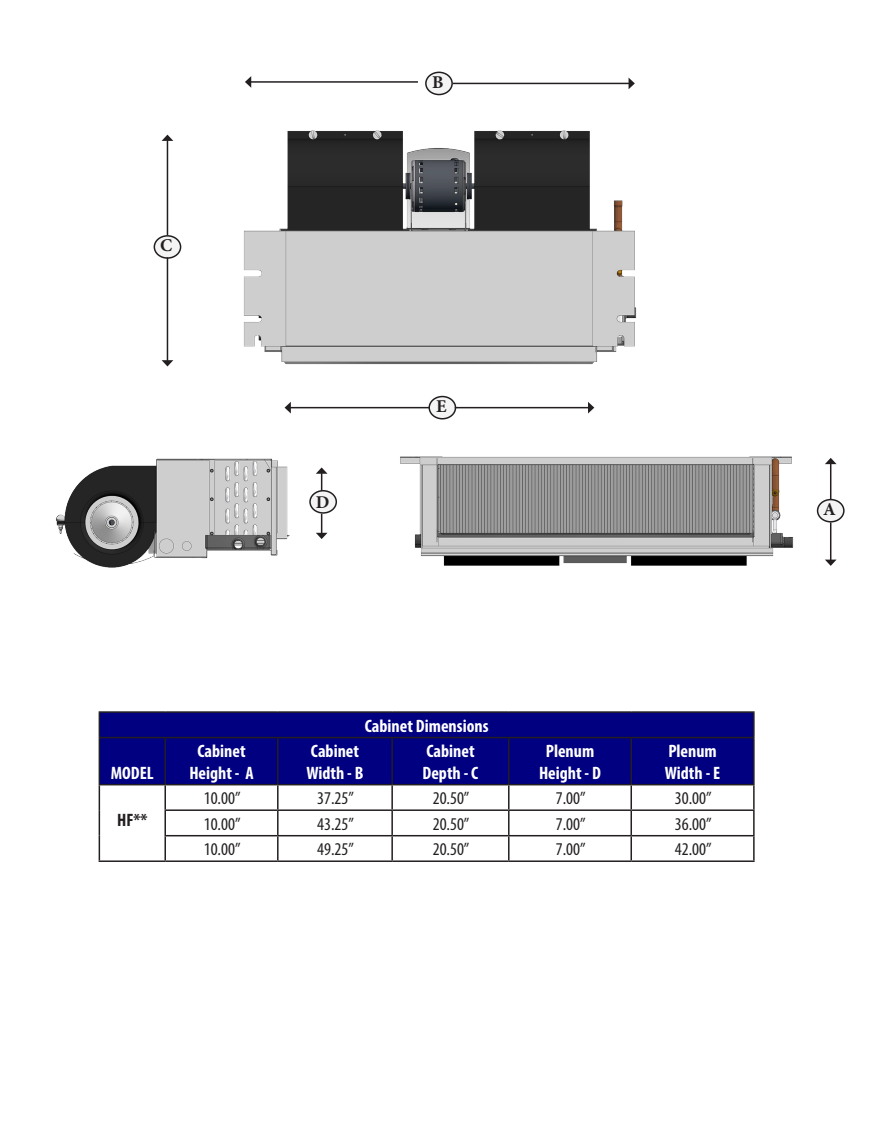
<style>
.page{position:relative;width:878px;height:1148px;background:#fff}
.page>*{position:absolute;margin:0;border:0;box-sizing:border-box;transform-origin:0 0}
.t1{font:700 condensed 18px "Myriad Pro";color:#fff}
.t2{font:condensed 18px "Myriad Pro";color:#231f20}
.t3{font:700 18px "Minion Pro";color:#231f20}
.t4{font:700 condensed 18px "Myriad Pro";color:#231f20}
</style>
<div class="page">
<img style="left:243px;top:130px;width:394px;height:235px">
<img style="left:56px;top:458px;width:234px;height:110px">
<img style="left:400px;top:456px;width:394px;height:110px">
<hr style="left:250px;top:81px;width:168px;height:2px;background:#231f20">
<svg style="left:245px;top:76px;width:6px;height:12px"></svg>
<div style="left:426px;top:72px;width:26px;height:23px;background:#f4f4f4;border-radius:50%"></div>
<div style="left:425px;top:72px;width:28px;height:23px;border:2px solid #231f20;border-radius:50%"></div>
<hr style="left:453px;top:83px;width:176px;height:1px;background:#231f20">
<svg style="left:628px;top:78px;width:6px;height:11px"></svg>
<hr style="left:167px;top:140px;width:1px;height:95px;background:#231f20">
<svg style="left:162px;top:135px;width:11px;height:6px"></svg>
<div style="left:154px;top:236px;width:27px;height:22px;background:#f4f4f4;border-radius:50%"></div>
<div style="left:154px;top:235px;width:27px;height:24px;border:2px solid #231f20;border-radius:50%"></div>
<hr style="left:167px;top:257px;width:1px;height:104px;background:#231f20">
<svg style="left:162px;top:360px;width:11px;height:6px"></svg>
<hr style="left:290px;top:407px;width:147px;height:1px;background:#231f20">
<svg style="left:284px;top:402px;width:7px;height:11px"></svg>
<div style="left:429px;top:396px;width:26px;height:23px;background:#f4f4f4;border-radius:50%"></div>
<div style="left:428px;top:396px;width:28px;height:23px;border:2px solid #231f20;border-radius:50%"></div>
<hr style="left:454px;top:407px;width:134px;height:1px;background:#231f20">
<svg style="left:588px;top:402px;width:6px;height:11px"></svg>
<svg style="left:316px;top:467px;width:11px;height:24px"></svg>
<div style="left:310px;top:491px;width:26px;height:22px;background:#f4f4f4;border-radius:50%"></div>
<div style="left:309px;top:490px;width:28px;height:23px;border:2px solid #231f20;border-radius:50%"></div>
<svg style="left:316px;top:513px;width:11px;height:26px"></svg>
<hr style="left:830px;top:463px;width:1px;height:36px;background:#231f20">
<svg style="left:825px;top:458px;width:11px;height:6px"></svg>
<div style="left:817px;top:499px;width:26px;height:23px;background:#f4f4f4;border-radius:50%"></div>
<div style="left:816px;top:499px;width:28px;height:23px;border:2px solid #231f20;border-radius:50%"></div>
<hr style="left:830px;top:522px;width:1px;height:38px;background:#231f20">
<svg style="left:825px;top:559px;width:11px;height:7px"></svg>
<div style="left:100px;top:712px;width:653px;height:72px;background:#000080"></div>
<svg style="left:100px;top:785px;width:653px;height:75px"></svg>
<hr style="left:99px;top:711px;width:66px;height:1px;background:#231f20">
<svg style="left:99px;top:712px;width:1px;height:24px"></svg>
<hr style="left:165px;top:711px;width:113px;height:1px;background:#231f20">
<hr style="left:278px;top:711px;width:114px;height:1px;background:#231f20">
<hr style="left:392px;top:711px;width:116px;height:1px;background:#231f20">
<hr style="left:508px;top:711px;width:123px;height:1px;background:#231f20">
<hr style="left:631px;top:711px;width:123px;height:1px;background:#231f20">
<svg style="left:753px;top:712px;width:1px;height:24px"></svg>
<hr style="left:99px;top:736px;width:66px;height:2px;background:#231f20">
<hr style="left:99px;top:738px;width:1px;height:46px;background:#231f20">
<hr style="left:165px;top:736px;width:113px;height:2px;background:#231f20">
<hr style="left:164px;top:738px;width:2px;height:46px;background:#231f20">
<hr style="left:278px;top:736px;width:114px;height:2px;background:#231f20">
<hr style="left:277px;top:738px;width:1px;height:46px;background:#231f20">
<hr style="left:392px;top:736px;width:116px;height:2px;background:#231f20">
<hr style="left:391px;top:738px;width:2px;height:46px;background:#231f20">
<hr style="left:508px;top:736px;width:123px;height:2px;background:#231f20">
<hr style="left:508px;top:738px;width:1px;height:46px;background:#231f20">
<hr style="left:631px;top:736px;width:123px;height:2px;background:#231f20">
<hr style="left:630px;top:738px;width:2px;height:46px;background:#231f20">
<hr style="left:753px;top:738px;width:1px;height:46px;background:#231f20">
<hr style="left:99px;top:784px;width:66px;height:1px;background:#231f20">
<hr style="left:165px;top:784px;width:113px;height:1px;background:#231f20">
<hr style="left:164px;top:785px;width:2px;height:24px;background:#231f20">
<hr style="left:278px;top:784px;width:114px;height:1px;background:#231f20">
<hr style="left:392px;top:784px;width:116px;height:1px;background:#231f20">
<hr style="left:391px;top:785px;width:2px;height:24px;background:#231f20">
<hr style="left:508px;top:784px;width:123px;height:1px;background:#231f20">
<hr style="left:631px;top:784px;width:123px;height:1px;background:#231f20">
<hr style="left:630px;top:785px;width:2px;height:24px;background:#231f20">
<hr style="left:164px;top:809px;width:114px;height:2px;background:#231f20">
<hr style="left:164px;top:811px;width:2px;height:24px;background:#231f20">
<hr style="left:278px;top:809px;width:114px;height:2px;background:#231f20">
<hr style="left:392px;top:809px;width:116px;height:2px;background:#231f20">
<hr style="left:391px;top:811px;width:2px;height:24px;background:#231f20">
<hr style="left:508px;top:809px;width:123px;height:2px;background:#231f20">
<hr style="left:631px;top:809px;width:123px;height:2px;background:#231f20">
<hr style="left:630px;top:811px;width:2px;height:24px;background:#231f20">
<svg style="left:99px;top:785px;width:1px;height:75px"></svg>
<hr style="left:164px;top:835px;width:114px;height:1px;background:#231f20">
<hr style="left:164px;top:836px;width:2px;height:24px;background:#231f20">
<hr style="left:278px;top:835px;width:114px;height:1px;background:#231f20">
<svg style="left:277px;top:785px;width:1px;height:75px"></svg>
<hr style="left:392px;top:835px;width:116px;height:1px;background:#231f20">
<hr style="left:391px;top:836px;width:2px;height:24px;background:#231f20">
<hr style="left:508px;top:835px;width:123px;height:1px;background:#231f20">
<svg style="left:508px;top:785px;width:1px;height:75px"></svg>
<hr style="left:631px;top:835px;width:123px;height:1px;background:#231f20">
<hr style="left:630px;top:836px;width:2px;height:24px;background:#231f20">
<svg style="left:753px;top:785px;width:1px;height:75px"></svg>
<hr style="left:99px;top:860px;width:66px;height:2px;background:#231f20">
<hr style="left:165px;top:860px;width:113px;height:2px;background:#231f20">
<hr style="left:278px;top:860px;width:114px;height:2px;background:#231f20">
<hr style="left:392px;top:860px;width:116px;height:2px;background:#231f20">
<hr style="left:508px;top:860px;width:123px;height:2px;background:#231f20">
<hr style="left:631px;top:860px;width:123px;height:2px;background:#231f20">
<p class="t3" style="left:160px;top:233px;width:14px">C</p>
<p class="t3" style="left:432px;top:69px;width:13px">B</p>
<p class="t3" style="left:316px;top:489px;width:15px">D</p>
<p class="t3" style="left:436px;top:393px;width:12px">E</p>
<p class="t1" style="left:111px;top:761px;width:44px">MODEL</p>
<p class="t4" style="left:117px;top:808px;width:32px">HF**</p>
<p class="t1" style="left:197px;top:740px;width:50px">Cabinet</p>
<p class="t1" style="left:189px;top:761px;width:66px">Height - A</p>
<p class="t1" style="left:364px;top:714px;width:125px">Cabinet Dimensions</p>
<p class="t1" style="left:311px;top:740px;width:50px">Cabinet</p>
<p class="t1" style="left:306px;top:761px;width:59px">Width - B</p>
<p class="t1" style="left:426px;top:740px;width:50px">Cabinet</p>
<p class="t1" style="left:422px;top:761px;width:57px">Depth - C</p>
<p class="t1" style="left:545px;top:740px;width:50px">Plenum</p>
<p class="t1" style="left:539px;top:761px;width:63px">Height - D</p>
<p class="t1" style="left:668px;top:740px;width:50px">Plenum</p>
<p class="t1" style="left:664px;top:761px;width:57px">Width - E</p>
<p class="t2" style="left:204px;top:787px;width:38px">10.00”</p>
<p class="t2" style="left:317px;top:787px;width:38px">37.25”</p>
<p class="t2" style="left:433px;top:787px;width:38px">20.50”</p>
<p class="t2" style="left:555px;top:787px;width:31px">7.00”</p>
<p class="t2" style="left:674px;top:787px;width:38px">30.00”</p>
<p class="t2" style="left:204px;top:813px;width:38px">10.00”</p>
<p class="t2" style="left:317px;top:813px;width:38px">43.25”</p>
<p class="t2" style="left:433px;top:813px;width:38px">20.50”</p>
<p class="t2" style="left:555px;top:813px;width:31px">7.00”</p>
<p class="t2" style="left:674px;top:813px;width:38px">36.00”</p>
<p class="t2" style="left:204px;top:838px;width:38px">10.00”</p>
<p class="t2" style="left:317px;top:838px;width:38px">49.25”</p>
<p class="t2" style="left:433px;top:838px;width:38px">20.50”</p>
<p class="t2" style="left:555px;top:838px;width:31px">7.00”</p>
<p class="t2" style="left:674px;top:838px;width:38px">42.00”</p>
<p class="t3" style="left:823px;top:496px;width:14px">A</p>
</div>
